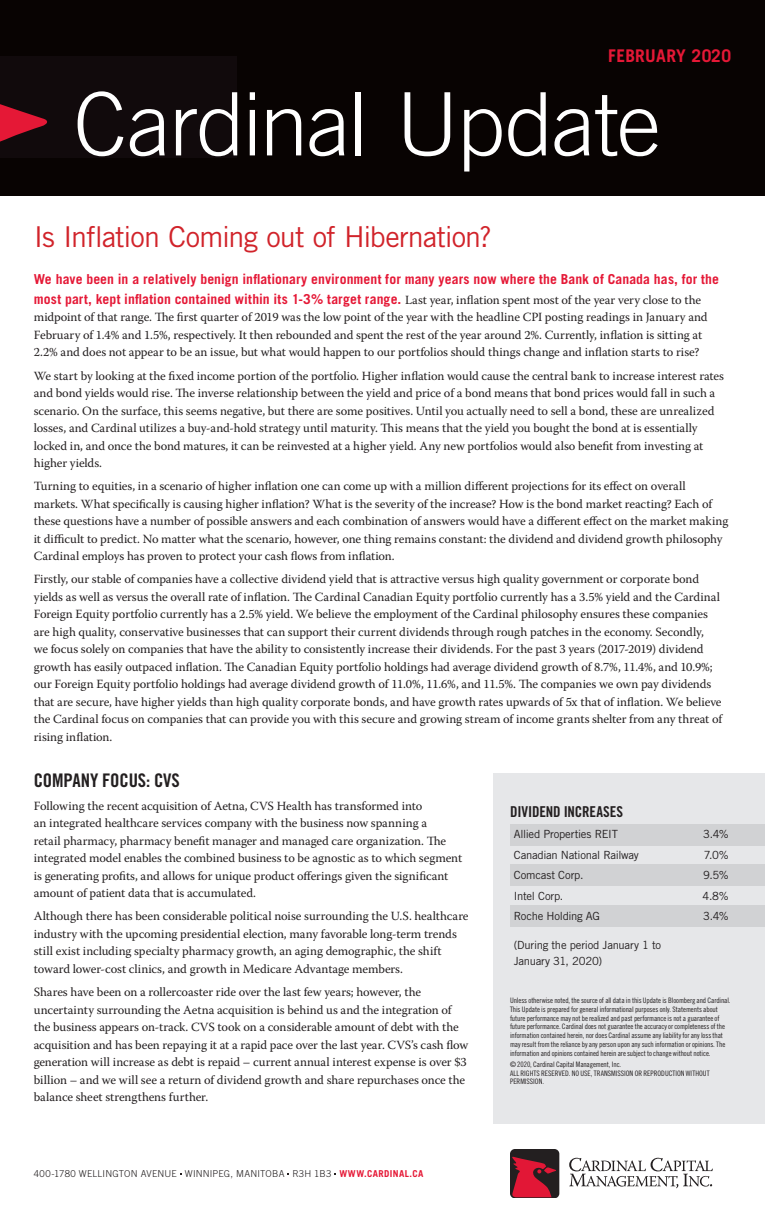
<style>
.page{position:relative;width:765px;height:1215px;background:#fff}
.page>*{position:absolute;margin:0;border:0;box-sizing:border-box;transform-origin:0 0}
.t1{font:300 87.5px "Trade Gothic LT Std";letter-spacing:-.02em;color:#fff}
.Article_Header_2019{font:28.75px "Trade Gothic LT Std";letter-spacing:-.03em;color:#d1232a}
.Subhead{font:18.75px "Trade Gothic LT Std Bd Cn 20";letter-spacing:-.01em;color:#231f20}
.t2{font:700 17.5px "Trade Gothic LT Std";letter-spacing:.015em;color:#e51836}
.Dividend_heading{font:15px "Trade Gothic Bold Cond Twenty";letter-spacing:-.005em;color:#231f20}
.Body_2019{font:700 13.75px/20px "Trade Gothic";letter-spacing:.005em;color:#e51836}
.body_copy{font:12.5px/17.5px "Warnock Pro";letter-spacing:-.005em;color:#231f20}
.Body_2019-2{font:12.5px/17.5px "Warnock Pro";letter-spacing:-.005em;color:#231f20}
.Dividens_copy{font:11.25px/16.9px "Trade Gothic LT Std";letter-spacing:-.02em;color:#231f20}
.t3{font:300 9.5px "Trade Gothic LT Std";letter-spacing:.02em;color:#231f20}
.Dividens_mouse_print{font:7.5px/8.8px "Trade Gothic Cond Eighteen";letter-spacing:-.01em;color:#231f20}
.s1{font-family:"Warnock Pro";font-weight:400;font-size:12.5px;color:#231f20}
.s2{font-weight:700;color:#e51836}
</style>
<div class="page">
<div style="left:510px;top:1149px;width:49px;height:49px;background:#231f20;border-radius:5px"></div>
<svg style="left:512px;top:1156px;width:44px;height:41px"></svg>
<svg style="left:569px;top:1158px;width:144px;height:30px"></svg>
<div style="left:493px;top:773px;width:272px;height:350px;background:#e6e7e9"></div>
<div style="left:511px;top:824px;width:254px;height:22px;background:#d1d2d4"></div>
<div style="left:511px;top:865px;width:254px;height:21px;background:#d1d2d4"></div>
<div style="left:511px;top:905px;width:254px;height:22px;background:#d1d2d4"></div>
<div style="left:0;top:0;width:765px;height:196px;background:#080302"></div>
<svg style="left:0;top:104px;width:48px;height:38px"></svg>
<p class="t2" style="left:608px;top:45px;width:125px">FEBRUARY 2020</p>
<p class="t1" style="left:73px;top:72px;width:589px">Cardinal Update</p>
<p class="Article_Header_2019" style="left:34px;top:220px;width:460px">Is Inflation Coming out of Hibernation?</p>
<p class="Body_2019" style="left:34px;top:269px;width:687px">We have been in a relatively benign inflationary environment for many years now where the Bank of Canada has, for the most part, kept inflation contained within its 1-3% target range. <span class="s1">Last year, inflation spent most of the year very close to the</span></p>
<p class="Body_2019-2" style="left:34px;top:308px;width:675px">midpoint of that range. The first quarter of 2019 was the low point of the year with the headline CPI posting readings in January and<br>February of 1.4% and 1.5%, respectively. It then rebounded and spent the rest of the year around 2%. Currently, inflation is sitting at<br>2.2% and does not appear to be an issue, but what would happen to our portfolios should things change and inflation starts to rise?</p>
<p class="body_copy" style="left:34px;top:367px;width:692px">We start by looking at the fixed income portion of the portfolio. Higher inflation would cause the central bank to increase interest rates and bond yields would rise. The inverse relationship between the yield and price of a bond means that bond prices would fall in such a scenario. On the surface, this seems negative, but there are some positives. Until you actually need to sell a bond, these are unrealized losses, and Cardinal utilizes a buy-and-hold strategy until maturity. This means that the yield you bought the bond at is essentially locked in, and once the bond matures, it can be reinvested at a higher yield. Any new portfolios would also benefit from investing at higher yields.</p>
<p class="body_copy" style="left:34px;top:477px;width:696px">Turning to equities, in a scenario of higher inflation one can come up with a million different projections for its effect on overall markets. What specifically is causing higher inflation? What is the severity of the increase? How is the bond market reacting? Each of these questions have a number of possible answers and each combination of answers would have a different effect on the market making it difficult to predict. No matter what the scenario, however, one thing remains constant: the dividend and dividend growth philosophy Cardinal employs has proven to protect your cash flows from inflation.</p>
<p class="body_copy" style="left:34px;top:570px;width:690px">Firstly, our stable of companies have a collective dividend yield that is attractive versus high quality government or corporate bond yields as well as versus the overall rate of inflation. The Cardinal Canadian Equity portfolio currently has a 3.5% yield and the Cardinal Foreign Equity portfolio currently has a 2.5% yield. We believe the employment of the Cardinal philosophy ensures these companies are high quality, conservative businesses that can support their current dividends through rough patches in the economy. Secondly,<br>we focus solely on companies that have the ability to consistently increase their dividends. For the past 3 years (2017-2019) dividend growth has easily outpaced inflation. The Canadian Equity portfolio holdings had average dividend growth of 8.7%, 11.4%, and 10.9%; our Foreign Equity portfolio holdings had average dividend growth of 11.0%, 11.6%, and 11.5%. The companies we own pay dividends that are secure, have higher yields than high quality corporate bonds, and have growth rates upwards of 5x that of inflation. We believe the Cardinal focus on companies that can provide you with this secure and growing stream of income grants shelter from any threat of rising inflation.</p>
<p class="Subhead" style="left:34px;top:769px;width:148px">COMPANY FOCUS: CVS</p>
<p class="body_copy" style="left:34px;top:797px;width:430px">Following the recent acquisition of Aetna, CVS Health has transformed into<br>an integrated healthcare services company with the business now spanning a<br>retail pharmacy, pharmacy benefit manager and managed care organization. The integrated model enables the combined business to be agnostic as to which segment is generating profits, and allows for unique product offerings given the significant amount of patient data that is accumulated.</p>
<p class="body_copy" style="left:34px;top:907px;width:436px">Although there has been considerable political noise surrounding the U.S. healthcare industry with the upcoming presidential election, many favorable long-term trends still exist including specialty pharmacy growth, an aging demographic, the shift toward lower-cost clinics, and growth in Medicare Advantage members.</p>
<p class="body_copy" style="left:34px;top:983px;width:436px">Shares have been on a rollercoaster ride over the last few years; however, the uncertainty surrounding the Aetna acquisition is behind us and the integration of the business appears on-track. CVS took on a considerable amount of debt with the acquisition and has been repaying it at a rapid pace over the last year. CVS’s cash flow generation will increase as debt is repaid – current annual interest expense is over $3 billion – and we will see a return of dividend growth and share repurchases once the balance sheet strengthens further.</p>
<p class="t3" style="left:34px;top:1168px;width:391px">400-1780 WELLINGTON AVENUE WINNIPEG, MANITOBA R3H 1B3 <span class="s2">WWW.CARDINAL.CA</span></p>
<p class="Dividend_heading" style="left:510px;top:803px;width:115px">DIVIDEND INCREASES</p>
<p class="Dividens_copy" style="left:514px;top:825px;width:106px">Allied Properties REIT</p>
<p class="Dividens_copy" style="left:703px;top:825px;width:27px">3.4%</p>
<p class="Dividens_copy" style="left:514px;top:846px;width:127px">Canadian National Railway</p>
<p class="Dividens_copy" style="left:704px;top:846px;width:27px">7.0%</p>
<p class="Dividens_copy" style="left:514px;top:867px;width:71px">Comcast Corp.</p>
<p class="Dividens_copy" style="left:703px;top:867px;width:27px">9.5%</p>
<p class="Dividens_copy" style="left:514px;top:887px;width:51px">Intel Corp.</p>
<p class="Dividens_copy" style="left:702px;top:887px;width:28px">4.8%</p>
<p class="Dividens_copy" style="left:514px;top:908px;width:88px">Roche Holding AG</p>
<p class="Dividens_copy" style="left:703px;top:908px;width:27px">3.4%</p>
<p class="Dividens_copy" style="left:514px;top:936px;width:149px">(During the period January 1 to<br>January 31, 2020)</p>
<p class="Dividens_mouse_print" style="left:510px;top:996px;width:222px">Unless otherwise noted, the source of all data in this Update is Bloomberg and Cardinal.<br>This Update is prepared for general informational purposes only. Statements about future performance may not be realized and past performance is not a guarantee of future performance. Cardinal does not guarantee the accuracy or completeness of the information contained herein, nor does Cardinal assume any liability for any loss that may result from the reliance by any person upon any such information or opinions. The information and opinions contained herein are subject to change without notice.</p>
<p class="Dividens_mouse_print" style="left:510px;top:1060px;width:201px">© 2020, Cardinal Capital Management, Inc.<br>ALL RIGHTS RESERVED. NO USE, TRANSMISSION OR REPRODUCTION WITHOUT<br>PERMISSION.</p>
</div>
